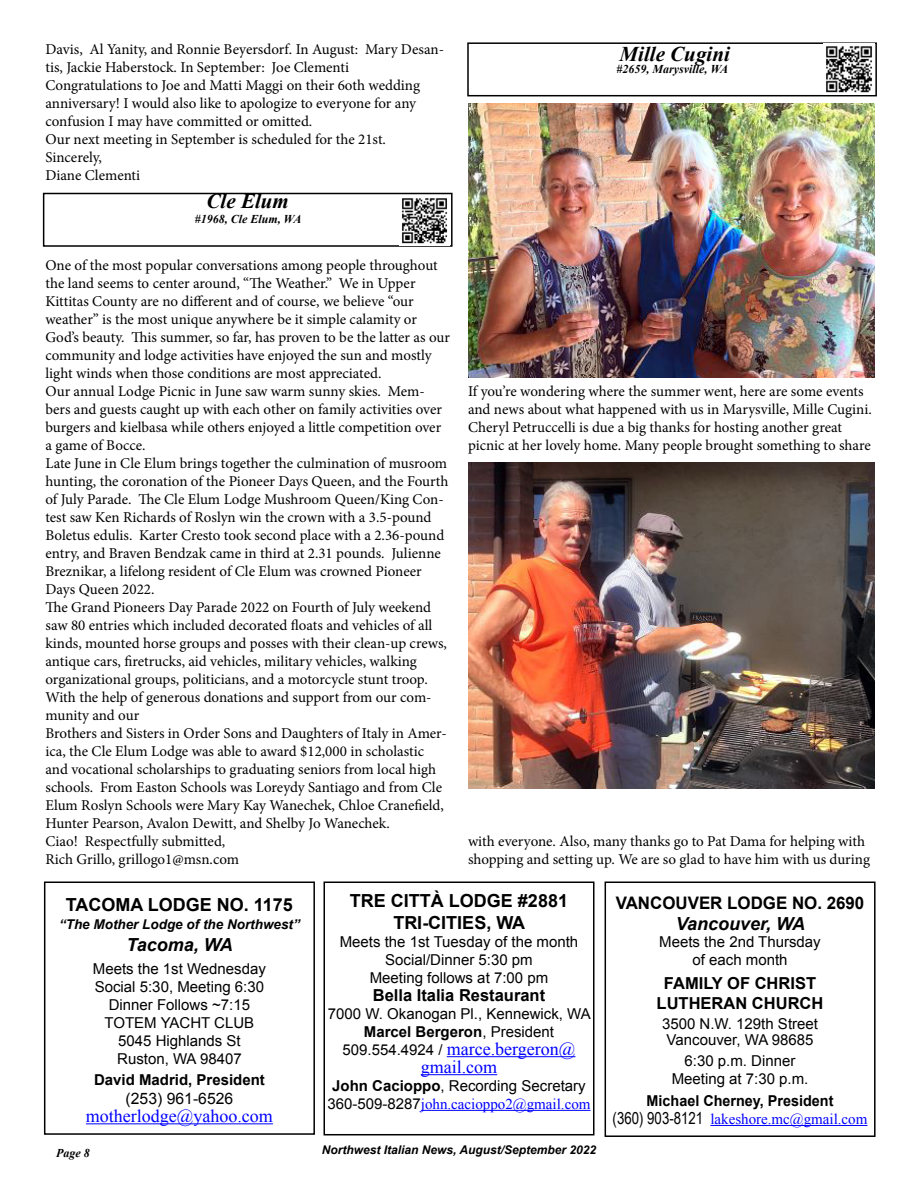
<style>
.page{position:relative;width:918px;height:1188px;background:#fff}
.page>*{position:absolute;margin:0;border:0;box-sizing:border-box;transform-origin:0 0}
.t1{font:italic 700 21px "Times New Roman";color:#000}
.t2{font:18px/18px "Times New Roman";color:#00f;text-align:center}
.t3{font:700 18px/21.6px "Arial";color:#000;text-align:center}
.t4{font:italic 700 18px "Arial";color:#000}
.t5{font:700 17.25px "Arial";color:#000}
.t6{font:700 16.5px/19.8px "Arial";color:#000;text-align:center}
.t7{font:15.75px "Arial";color:#000}
.t8{font:15px/18px "Minion Pro";color:#000}
.t9{font:15px/18px "Arial";color:#000;text-align:center}
.t10{font:15px "Times New Roman";color:#00f}
.t11{font:700 15px "Arial";color:#000;scale:.96 1}
.t12{font:700 15px "Arial";color:#000}
.t13{font:italic 700 13.5px "Arial";color:#000}
.t14{font:italic 700 12px "Arial";color:#000}
.t15{font:italic 700 12px "Times New Roman";color:#000}
.s1{font-weight:700}
.s2{font-family:"Arial";font-size:15px;color:#000}
.s3{font-family:"Arial";color:#000}
.s4{font-family:"Arial Narrow";font-size:16.5px;color:#000}
</style>
<div class="page">
<hr style="left:86px;top:1123px;width:187px;height:1px;background:#00f">
<div style="left:44px;top:882px;width:271px;height:253px;border:2px solid #000"></div>
<hr style="left:710px;top:1125px;width:157px;height:1px;background:#00f">
<div style="left:605px;top:882px;width:271px;height:255px;border:2px solid #000"></div>
<hr style="left:447px;top:1056px;width:128px;height:1px;background:#00f">
<hr style="left:421px;top:1074px;width:76px;height:1px;background:#00f">
<hr style="left:421px;top:1110px;width:170px;height:1px;background:#00f">
<div style="left:324px;top:882px;width:270px;height:253px;border:2px solid #000"></div>
<div style="left:467px;top:42px;width:410px;height:54px;border:2px solid #000"></div>
<img style="left:824px;top:43px;width:51px;height:51px">
<div style="left:43px;top:193px;width:410px;height:54px;border:2px solid #000"></div>
<img style="left:400px;top:195px;width:50px;height:51px">
<img style="left:468px;top:104px;width:406px;height:274px">
<img style="left:468px;top:462px;width:406px;height:326px">
<p class="t8" style="left:45px;top:40px;width:400px">Davis, Al Yanity, and Ronnie Beyersdorf. In August: Mary Desan&shy;tis, Jackie Haberstock. In September: Joe Clementi Congratulations to Joe and Matti Maggi on their 6oth wedding anniversary! I would also like to apologize to everyone for any confusion I may have committed or omitted.<br>Our next meeting in September is scheduled for the 21st.<br>Sincerely,<br>Diane Clementi</p>
<h1 class="t1" style="left:207px;top:187px;width:84px">Cle Elum</h1>
<p class="t15" style="left:195px;top:210px;width:108px">#1968, Cle Elum, WA</p>
<p class="t8" style="left:45px;top:256px;width:406px">One of the most popular conversations among people throughout the land seems to center around, “The Weather.” We in Upper Kittitas County are no different and of course, we believe “our weather” is the most unique anywhere be it simple calamity or God’s beauty. This summer, so far, has proven to be the latter as our community and lodge activities have enjoyed the sun and mostly light winds when those conditions are most appreciated.<br>Our annual Lodge Picnic in June saw warm sunny skies. Mem&shy;bers and guests caught up with each other on family activities over burgers and kielbasa while others enjoyed a little competition over a game of Bocce.<br>Late June in Cle Elum brings together the culmination of musroom hunting, the coronation of the Pioneer Days Queen, and the Fourth of July Parade. The Cle Elum Lodge Mushroom Queen/King Con&shy;test saw Ken Richards of Roslyn win the crown with a 3.5-pound Boletus edulis. Karter Cresto took second place with a 2.36-pound entry, and Braven Bendzak came in third at 2.31 pounds. Julienne Breznikar, a lifelong resident of Cle Elum was crowned Pioneer Days Queen 2022.<br>The Grand Pioneers Day Parade 2022 on Fourth of July weekend saw 80 entries which included decorated floats and vehicles of all kinds, mounted horse groups and posses with their clean-up crews, antique cars, firetrucks, aid vehicles, military vehicles, walking organizational groups, politicians, and a motorcycle stunt troop.<br>With the help of generous donations and support from our com&shy;munity and our<br>Brothers and Sisters in Order Sons and Daughters of Italy in Amer&shy;ica, the Cle Elum Lodge was able to award $12,000 in scholastic and vocational scholarships to graduating seniors from local high schools. From Easton Schools was Loreydy Santiago and from Cle Elum Roslyn Schools were Mary Kay Wanechek, Chloe Cranefield, Hunter Pearson, Avalon Dewitt, and Shelby Jo Wanechek.<br>Ciao! Respectfully submitted,<br>Rich Grillo, grillogo1@msn.com</p>
<h1 class="t1" style="left:620px;top:40px;width:112px">Mille Cugini</h1>
<p class="t15" style="left:617px;top:60px;width:113px">#2659, Marysville, WA</p>
<p class="t8" style="left:468px;top:382px;width:405px">If you’re wondering where the summer went, here are some events and news about what happened with us in Marysville, Mille Cugini.<br>Cheryl Petruccelli is due a big thanks for hosting another great picnic at her lovely home. Many people brought something to share</p>
<p class="t8" style="left:468px;top:832px;width:404px">with everyone. Also, many thanks go to Pat Dama for helping with shopping and setting up. We are so glad to have him with us during</p>
<p class="t3" style="left:66px;top:895px;width:229px">TACOMA LODGE NO. 1175</p>
<p class="t13" style="left:59px;top:916px;width:242px">“The Mother Lodge of the Northwest”</p>
<p class="t4" style="left:127px;top:933px;width:108px">Tacoma, WA</p>
<p class="t9" style="left:93px;top:960px;width:175px">Meets the 1st Wednesday<br>Social 5:30, Meeting 6:30<br>Dinner Follows ~7:15<br>TOTEM YACHT CLUB<br>5045 Highlands St<br>Ruston, WA 98407</p>
<p class="t12" style="left:94px;top:1070px;width:172px">David Madrid, President</p>
<p class="t7" style="left:126px;top:1088px;width:109px">(253) 961-6526</p>
<p class="t2" style="left:86px;top:1107px;width:189px">motherlodge@yahoo.com</p>
<p class="t3" style="left:350px;top:891px;width:220px">TRE CITTÀ LODGE #2881<br>TRI-CITIES, WA</p>
<p class="t9" style="left:340px;top:933px;width:240px">Meets the 1st Tuesday of the month<br>Social/Dinner 5:30 pm<br>Meeting follows at 7:00 pm</p>
<p class="t6" style="left:373px;top:986px;width:174px">Bella Italia Restaurant</p>
<p class="t9" style="left:328px;top:1005px;width:264px">7000 W. Okanogan Pl., Kennewick, WA<br><span class="s1">Marcel Bergeron</span>, President</p>
<p class="t2" style="left:343px;top:1039px;width:234px"><span class="s2">509.554.4924 /</span> marce.bergeron@ gmail.com</p>
<p class="t9" style="left:332px;top:1077px;width:255px"><span class="s1">John Cacioppo</span>, Recording Secretary</p>
<p class="t10" style="left:327px;top:1094px;width:265px"><span class="s3">360-509-8287</span>john.cacioppo2@gmail.com</p>
<p class="t15" style="left:56px;top:1145px;width:35px">Page 8</p>
<p class="t14" style="left:322px;top:1142px;width:276px">Northwest Italian News, August/September 2022</p>
<p class="t5" style="left:616px;top:891px;width:250px">VANCOUVER LODGE NO. 2690</p>
<p class="t4" style="left:676px;top:912px;width:131px">Vancouver, WA</p>
<p class="t9" style="left:659px;top:933px;width:163px">Meets the 2nd Thursday of each month</p>
<p class="t6" style="left:657px;top:974px;width:168px">FAMILY OF CHRIST<br>LUTHERAN CHURCH</p>
<p class="t9" style="left:662px;top:1015px;width:157px;line-height:16.5px">3500 N.W. 129th Street<br>Vancouver, WA 98685</p>
<p class="t9" style="left:672px;top:1052px;width:138px">6:30 p.m. Dinner<br>Meeting at 7:30 p.m.</p>
<p class="t11" style="left:647px;top:1091px;width:196px">Michael Cherney, President</p>
<p class="t10" style="left:613px;top:1109px;width:256px"><span class="s4">(360) 903-8121</span> lakeshore.mc@gmail.com</p>
</div>
